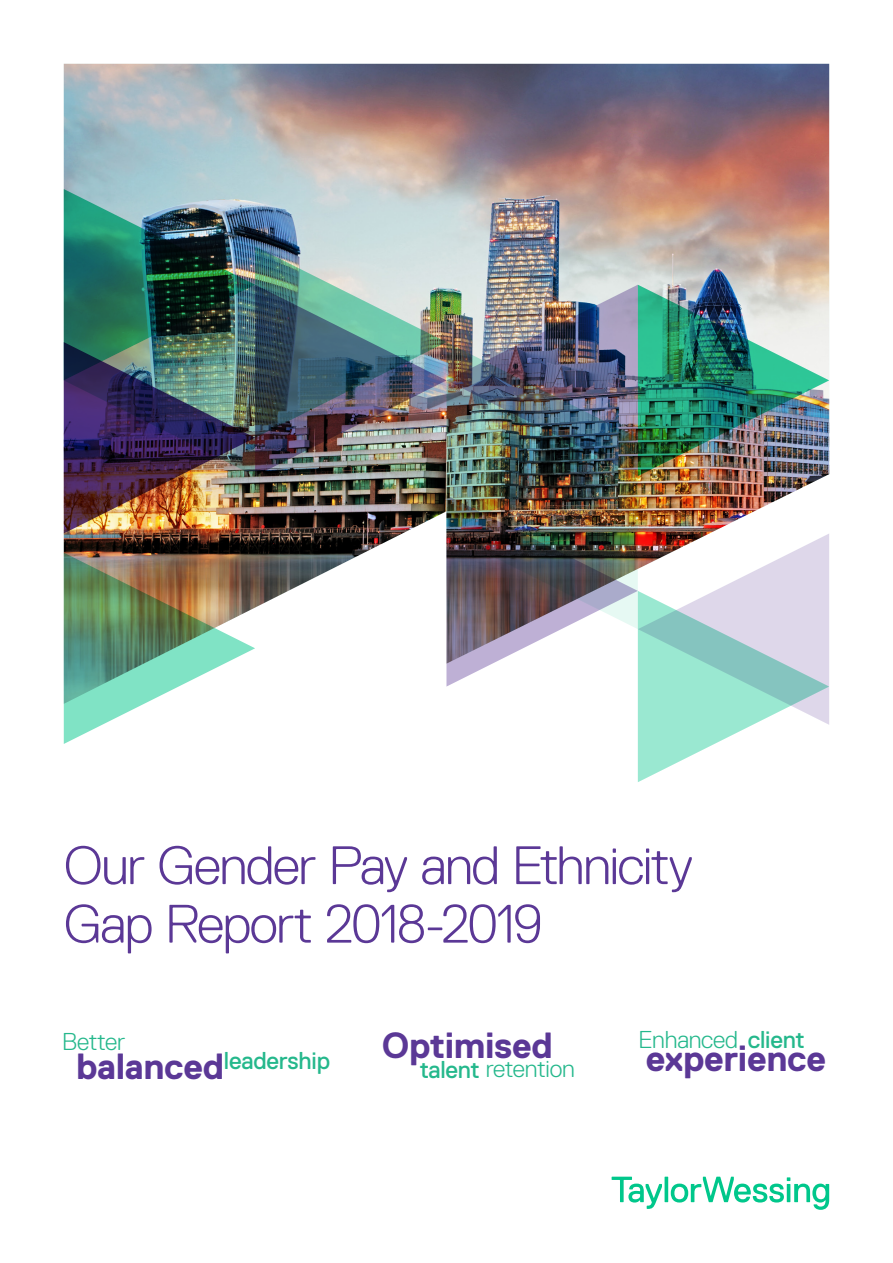
<style>
.page{position:relative;width:893px;height:1263px;background:#fff}
.page>*{position:absolute;margin:0;border:0;box-sizing:border-box;transform-origin:0 0}
.Cover_Title{font:300 54px/58.5px "Replica Pro";letter-spacing:-.03em;color:#5b3896}
.t1{font:700 36.45px "Replica Pro";letter-spacing:-.01em;color:#5b3896}
.t2{font:300 24.3px "Replica Pro";letter-spacing:-.01em;color:#25b88c}
.t3{font:24.3px "Replica Pro";letter-spacing:-.01em;color:#25b88c}
.s1{font-weight:400}
</style>
<div class="page">
<svg style="left:612px;top:1177px;width:217px;height:33px"></svg>
<img style="left:64px;top:64px;width:765px;height:125px">
<img style="left:64px;top:189px;width:765px;height:593px">
<p class="Cover_Title" style="left:64px;top:836px;width:631px">Our Gender Pay and Ethnicity<br>Gap Report 2018-2019</p>
<p class="t2" style="left:62px;top:1028px;width:65px">Better</p>
<p class="t1" style="left:76px;top:1046px;width:150px">balanced</p>
<p class="t3" style="left:224px;top:1047px;width:108px">leadership</p>
<p class="t1" style="left:382px;top:1025px;width:173px">Optimised</p>
<p class="t2" style="left:420px;top:1055px;width:157px"><span class="s1">talent</span> retention</p>
<p class="t2" style="left:638px;top:1026px;width:168px">Enhanced <span class="s1">client</span></p>
<p class="t1" style="left:646px;top:1038px;width:182px">experience</p>
</div>
